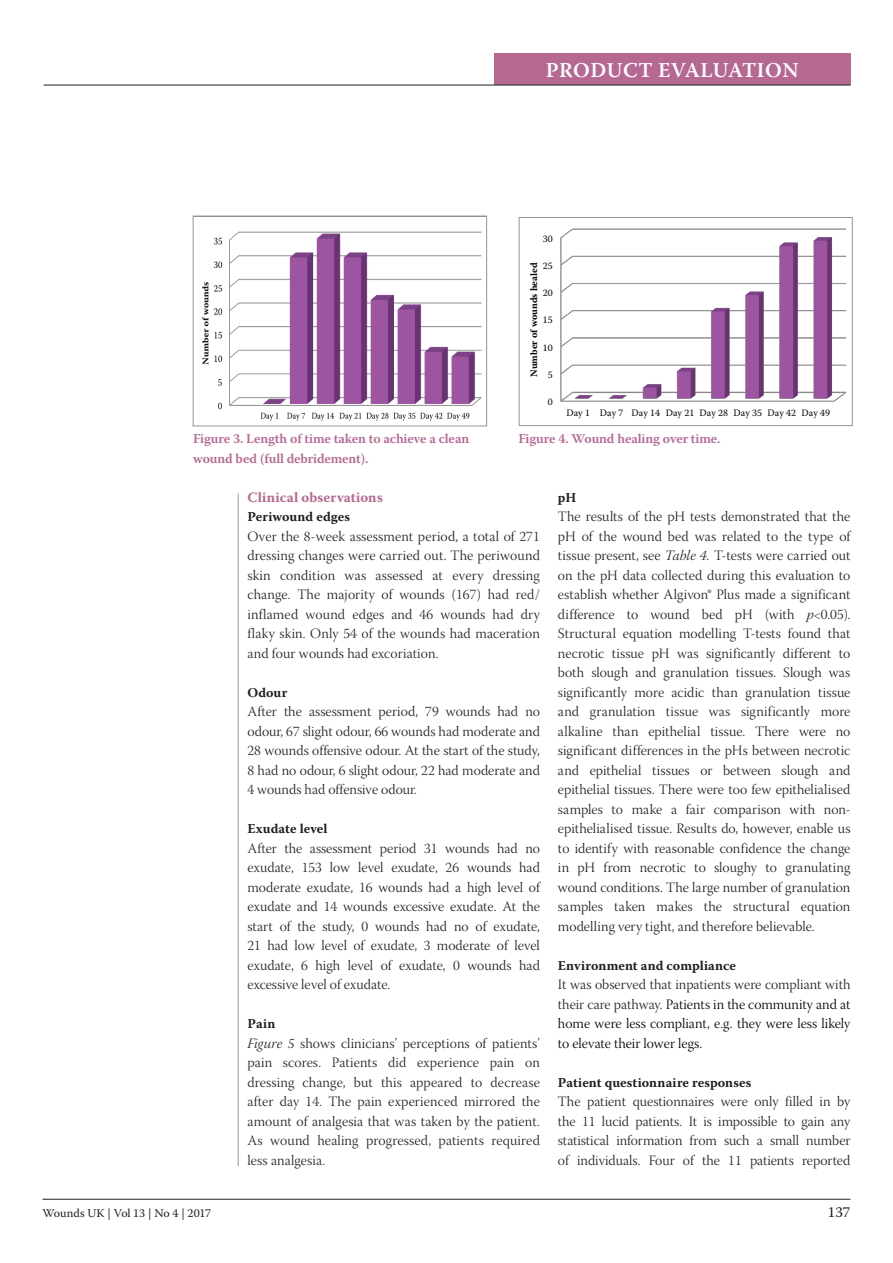
<style>
.page{position:relative;width:893px;height:1263px;background:#fff}
.page>*{position:absolute;margin:0;border:0;box-sizing:border-box;transform-origin:0 0}
.t1{font:600 21px "Warnock Pro";letter-spacing:.02em;color:#fff}
.t2{font:15px "Warnock Pro";color:#231f20}
.t3{font:14.25px/19.5px "Warnock Pro Light Subh";color:#231f20;text-align:justify}
.t4{font:14.25px/19.5px "Warnock Pro Light Subh";color:#000;text-align:justify}
.t5{font:700 14.25px "Warnock Pro";letter-spacing:.01em;color:#b56891}
.t6{font:600 13.5px/19.5px "Warnock Pro";letter-spacing:-.01em;color:#b56891}
.t7{font:700 13.5px "Warnock Pro";letter-spacing:.005em;color:#231f20}
.t8{font:12px "Warnock Pro";letter-spacing:-.005em;color:#231f20}
.t9{font:9.9px "Warnock Pro";color:#040503}
.t10{font:700 9.9px "Warnock Pro";color:#040503}
.s1{font-family:"Warnock Pro Light It Subh"}
.s2{font-family:"Warnock Pro";font-weight:300}
.s3{color:#231f20}
</style>
<div class="page">
<hr style="left:43px;top:1199px;width:807px;height:1px;background:#231f20">
<div style="left:494px;top:54px;width:356px;height:31px;background:#b56891"></div>
<hr style="left:44px;top:85px;width:806px;height:1px;background:#231f20">
<hr style="left:238px;top:493px;width:1px;height:673px;background:#939598">
<img style="left:202px;top:231px;width:280px;height:190px">
<div style="left:193px;top:216px;width:294px;height:210px;border:1px solid #939598"></div>
<svg style="left:560px;top:228px;width:287px;height:174px"></svg>
<div style="left:519px;top:217px;width:334px;height:209px;border:1px solid #939598"></div>
<h1 class="t1" style="left:546px;top:58px;width:254px">PRODUCT EVALUATION</h1>
<p class="t9" style="left:543px;top:233px;width:11px">30</p>
<p class="t9" style="left:543px;top:260px;width:11px">25</p>
<p class="t10" style="left:528px;top:377px;width:116px;rotate:-90deg">Number of wounds healed</p>
<p class="t9" style="left:543px;top:287px;width:11px">20</p>
<p class="t9" style="left:543px;top:314px;width:11px">15</p>
<p class="t9" style="left:543px;top:341px;width:11px">10</p>
<p class="t9" style="left:548px;top:368px;width:6px">5</p>
<p class="t6" style="left:193px;top:429px;width:278px">Figure 3. Length of time taken to achieve a clean wound bed (full debridement).</p>
<p class="t9" style="left:548px;top:396px;width:6px">0</p>
<p class="t9" style="left:566px;top:406px;width:265px">Day 1 Day 7 Day 14 Day 21 Day 28 Day 35 Day 42 Day 49</p>
<p class="t6" style="left:518px;top:429px;width:204px">Figure 4. Wound healing over time.</p>
<p class="t5" style="left:247px;top:488px;width:137px">Clinical observations</p>
<p class="t7" style="left:247px;top:509px;width:104px">Periwound edges</p>
<p class="t3" style="left:247px;top:528px;width:294px">Over the 8-week assessment period, a total of 271 dressing changes were carried out. The periwound skin condition was assessed at every dressing change. The majority of wounds (167) had red/ inflamed wound edges and 46 wounds had dry flaky skin. Only 54 of the wounds had maceration and four wounds had excoriation.</p>
<p class="t7" style="left:247px;top:684px;width:41px">Odour</p>
<p class="t3" style="left:247px;top:704px;width:294px">After the assessment period, 79 wounds had no odour, 67 slight odour, 66 wounds had moderate and 28 wounds offensive odour. At the start of the study, 8 had no odour, 6 slight odour, 22 had moderate and 4 wounds had offensive odour.</p>
<p class="t7" style="left:247px;top:821px;width:81px">Exudate level</p>
<p class="t3" style="left:247px;top:840px;width:294px">After the assessment period 31 wounds had no exudate, 153 low level exudate, 26 wounds had moderate exudate, 16 wounds had a high level of exudate and 14 wounds excessive exudate. At the start of the study, 0 wounds had no of exudate, 21 had low level of exudate, 3 moderate of level exudate, 6 high level of exudate, 0 wounds had excessive level of exudate.</p>
<p class="t7" style="left:247px;top:1016px;width:29px">Pain</p>
<p class="t3" style="left:247px;top:1035px;width:294px"><span class="s1">Figure 5</span> shows clinicians’ perceptions of patients’ pain scores. Patients did experience pain on dressing change, but this appeared to decrease after day 14. The pain experienced mirrored the amount of analgesia that was taken by the patient.<br>As wound healing progressed, patients required less analgesia.</p>
<p class="t7" style="left:558px;top:489px;width:20px">pH</p>
<p class="t3" style="left:558px;top:509px;width:294px">The results of the pH tests demonstrated that the pH of the wound bed was related to the type of tissue present, see <span class="s1">Table 4.</span> T-tests were carried out on the pH data collected during this evaluation to establish whether Algivon<span class="s2">®</span> Plus made a significant difference to wound bed pH (with <span class="s1">p</span>&lt;0.05).<br>Structural equation modelling T-tests found that necrotic tissue pH was significantly different to both slough and granulation tissues. Slough was significantly more acidic than granulation tissue and granulation tissue was significantly more alkaline than epithelial tissue. There were no significant differences in the pHs between necrotic and epithelial tissues or between slough and epithelial tissues. There were too few epithelialised samples to make a fair comparison with non&shy;epithelialised tissue. Results do, however, enable us to identify with reasonable confidence the change in pH from necrotic to sloughy to granulating wound conditions. The large number of granulation samples taken makes the structural equation modelling very tight, and therefore believable.</p>
<p class="t7" style="left:558px;top:957px;width:180px">Environment and compliance</p>
<p class="t4" style="left:558px;top:977px;width:294px"><span class="s3">It was observed that inpatients were compliant with their care pathway.</span> Patients in the community and at home were less compliant, e.g. they were less likely to elevate their lower legs.</p>
<p class="t7" style="left:558px;top:1074px;width:195px">Patient questionnaire responses</p>
<p class="t3" style="left:558px;top:1094px;width:294px">The patient questionnaires were only filled in by the 11 lucid patients. It is impossible to gain any statistical information from such a small number of individuals. Four of the 11 patients reported</p>
<p class="t8" style="left:43px;top:1205px;width:170px">Wounds UK | Vol 13 | No 4 | 2017</p>
<p class="t2" style="left:828px;top:1203px;width:24px">137</p>
</div>
